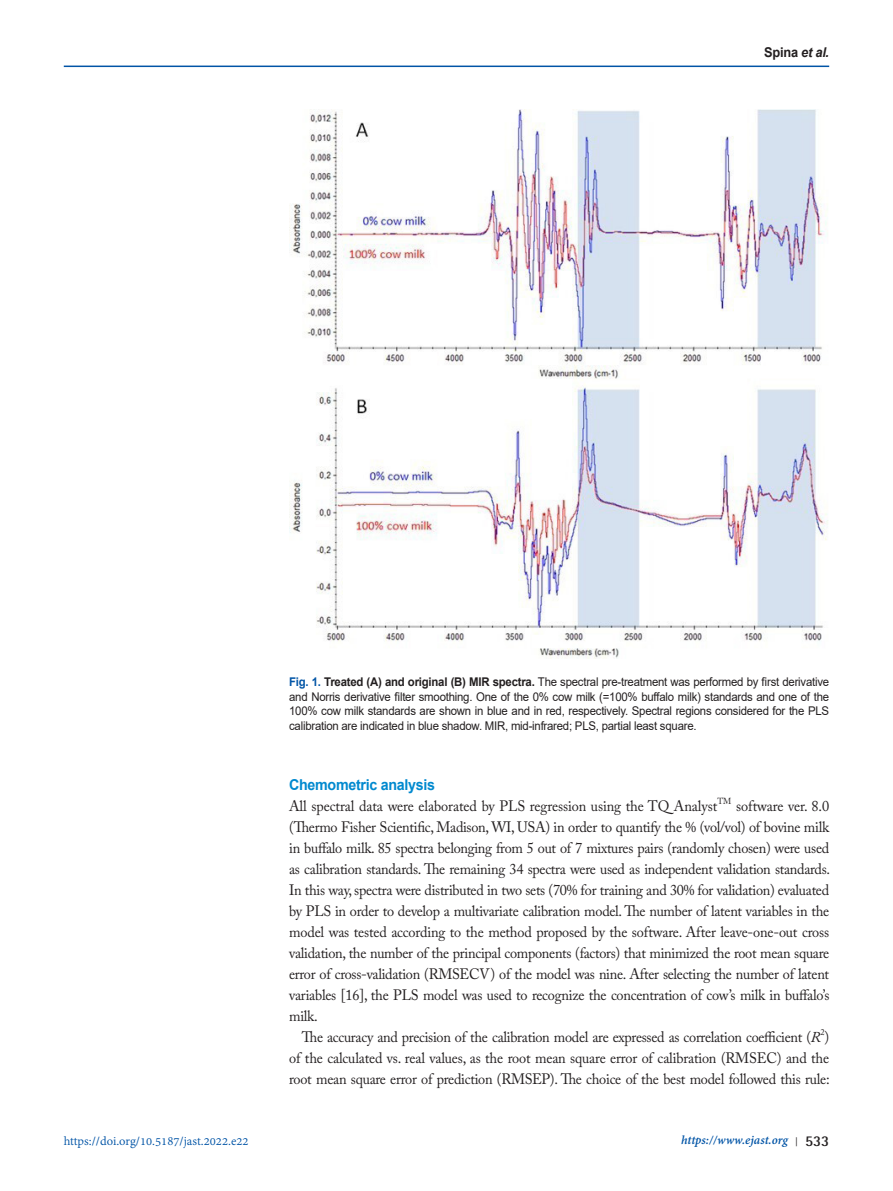
<style>
.page{position:relative;width:893px;height:1191px;background:#fff}
.page>*{position:absolute;margin:0;border:0;box-sizing:border-box;transform-origin:0 0}
.표준{font:15px/21px "Adobe Caslon Pro";letter-spacing:-.015em;color:#231f20;text-align:justify;scale:.95 1}
.heading_2nd{font:700 15px "Arial";letter-spacing:-.02em;color:#0089cf;scale:.95 1}
.t1{font:13.5px "Adobe Devanagari";color:#0154a6}
.t2{font:italic 700 13.5px "Adobe Devanagari";color:#0154a6}
.t3{font:700 13.5px "Arial";letter-spacing:-.02em;color:#231f20;scale:.95 1}
.t4{font:12px/14.4px "Arial";letter-spacing:-.02em;color:#231f20;text-align:justify;scale:.95 1}
.표준-2{font:8.7px "Adobe Caslon Pro";color:#231f20;scale:.95 1}
.s1{font-style:italic}
.s2{font-weight:700;color:#0154a6}
.s3{font-weight:700}
.s4{font-family:"Shonar Bangla";font-style:normal;font-size:12px;color:#231f20}
.s5{font-family:"Rotis Semi Sans Std";font-style:normal;font-size:15px;color:#231f20}
</style>
<div class="page">
<hr style="left:64px;top:66px;width:765px;height:1px;background:#0154a6">
<img style="left:289px;top:109px;width:539px;height:550px">
<p class="t3" style="left:764px;top:42px;width:70px">Spina <span class="s1">et al.</span></p>
<p class="t4" style="left:289px;top:675px;width:570px"><span class="s2">Fig. 1.</span> <span class="s3">Treated (A) and original (B) MIR spectra.</span> The spectral pre-treatment was performed by first derivative and Norris derivative filter smoothing. One of the 0% cow milk (=100% buffalo milk) standards and one of the 100% cow milk standards are shown in blue and in red, respectively. Spectral regions considered for the PLS calibration are indicated in blue shadow. MIR, mid-infrared; PLS, partial least square.</p>
<p class="heading_2nd" style="left:289px;top:774px;width:155px">Chemometric analysis</p>
<p class="표준" style="left:289px;top:795px;width:452px">All spectral data were elaborated by PLS regression using the TQ Analyst</p>
<p class="표준-2" style="left:717px;top:795px;width:16px">TM</p>
<p class="표준" style="left:289px;top:795px;width:571px;text-indent:447px">software ver. 8.0 (Thermo Fisher Scientific, Madison, WI, USA) in order to quantify the % (vol/vol) of bovine milk in buffalo milk. 85 spectra belonging from 5 out of 7 mixtures pairs (randomly chosen) were used as calibration standards. The remaining 34 spectra were used as independent validation standards.<br>In this way, spectra were distributed in two sets (70% for training and 30% for validation) evaluated by PLS in order to develop a multivariate calibration model. The number of latent variables in the model was tested according to the method proposed by the software. After leave-one-out cross validation, the number of the principal components (factors) that minimized the root mean square error of cross-validation (RMSECV) of the model was nine. After selecting the number of latent variables [16], the PLS model was used to recognize the concentration of cow’s milk in buffalo’s milk.</p>
<p class="표준" style="left:302px;top:1026px;width:556px">The accuracy and precision of the calibration model are expressed as correlation coefficient (<span class="s1">R</span> )</p>
<p class="표준-2" style="left:820px;top:1026px;width:6px">2</p>
<p class="표준" style="left:289px;top:1047px;width:570px">of the calculated vs. real values, as the root mean square error of calibration (RMSEC) and the root mean square error of prediction (RMSEP). The choice of the best model followed this rule:</p>
<p class="t1" style="left:64px;top:1133px;width:186px">https://doi.org/10.5187/jast.2022.e22</p>
<p class="t2" style="left:681px;top:1132px;width:150px">https://www.ejast.org <span class="s4">|</span> <span class="s5">533</span></p>
</div>
